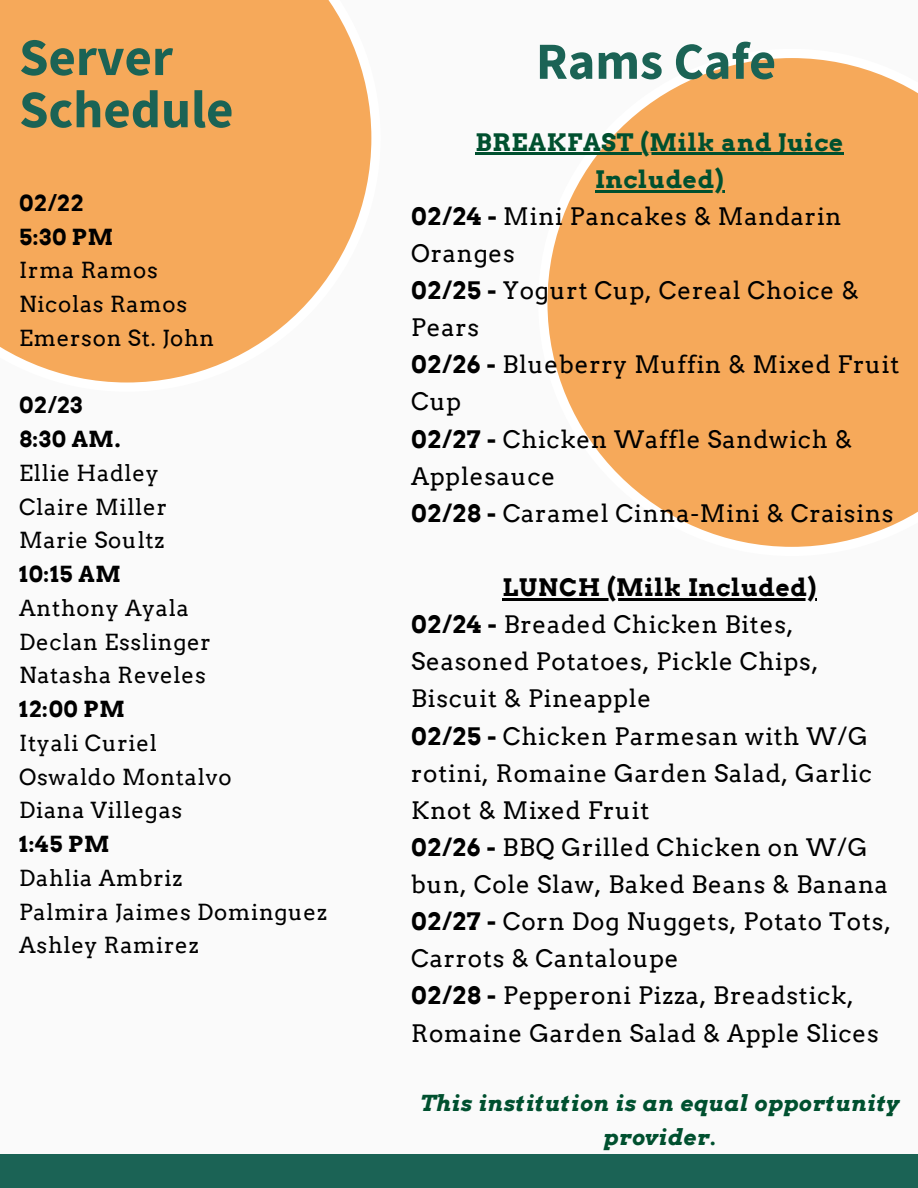
<style>
.page{position:relative;width:918px;height:1188px;background:#fafafa}
.page>*{position:absolute;margin:0;border:0;box-sizing:border-box;transform-origin:0 0}
.t1{font:700 52.8px/52.2px "Source Sans Pro";color:#1b6355}
.t2{font:700 52.2px "Source Sans Pro";color:#1b6355}
.t3{font:24.15px/37.2px "Arvo";letter-spacing:.035em;color:#000}
.t4{font:700 24.15px "Arvo";letter-spacing:.035em;color:#00502f}
.t5{font:700 24.15px "Arvo";letter-spacing:.035em;color:#000}
.t6{font:22.2px "Arvo";letter-spacing:.035em;color:#000}
.t7{font:700 22.2px "Arvo";letter-spacing:.035em;color:#000}
.t8{font:italic 700 22.05px/33.8px "Arvo";letter-spacing:.035em;color:#00502f;text-align:center}
.s1{font-weight:700;color:#00502f}
.s2{font-weight:700}
</style>
<div class="page">
<div style="left:0;top:1154px;width:918px;height:34px;background:#1b6355"></div>
<svg style="left:0;top:0;width:372px;height:383px;background:#f6b26c"></svg>
<svg style="left:538px;top:58px;width:380px;height:489px;fill:#f6a95a"></svg>
<hr style="left:476px;top:153px;width:368px;height:2px;background:#00502f">
<hr style="left:595px;top:190px;width:129px;height:2px;background:#00502f">
<hr style="left:502px;top:598px;width:315px;height:3px;background:#000">
<h1 class="t1" style="left:19px;top:30px;width:216px">Server<br>Schedule</h1>
<p class="t7" style="left:19px;top:190px;width:65px">02/22</p>
<p class="t7" style="left:19px;top:223px;width:96px">5:30 PM</p>
<p class="t6" style="left:19px;top:257px;width:140px">Irma Ramos</p>
<p class="t6" style="left:19px;top:291px;width:169px">Nicolas Ramos</p>
<p class="t6" style="left:19px;top:325px;width:197px">Emerson St. John</p>
<p class="t7" style="left:19px;top:392px;width:64px">02/23</p>
<p class="t7" style="left:19px;top:426px;width:103px">8:30 AM.</p>
<p class="t6" style="left:19px;top:460px;width:141px">Ellie Hadley</p>
<p class="t6" style="left:19px;top:493px;width:149px">Claire Miller</p>
<p class="t6" style="left:19px;top:527px;width:147px">Marie Soultz</p>
<p class="t7" style="left:19px;top:561px;width:103px">10:15 AM</p>
<p class="t6" style="left:19px;top:595px;width:171px">Anthony Ayala</p>
<p class="t6" style="left:19px;top:628px;width:193px">Declan Esslinger</p>
<p class="t6" style="left:19px;top:662px;width:188px">Natasha Reveles</p>
<p class="t7" style="left:19px;top:696px;width:107px">12:00 PM</p>
<p class="t6" style="left:19px;top:730px;width:139px">Ityali Curiel</p>
<p class="t6" style="left:19px;top:763px;width:214px">Oswaldo Montalvo</p>
<p class="t6" style="left:19px;top:797px;width:165px">Diana Villegas</p>
<p class="t7" style="left:19px;top:831px;width:92px">1:45 PM</p>
<p class="t6" style="left:19px;top:865px;width:165px">Dahlia Ambriz</p>
<p class="t6" style="left:19px;top:898px;width:309px">Palmira Jaimes Dominguez</p>
<p class="t6" style="left:19px;top:932px;width:181px">Ashley Ramirez</p>
<h2 class="t2" style="left:536px;top:27px;width:242px">Rams Cafe</h2>
<h1 class="t4" style="left:476px;top:127px;width:369px">BREAKFAST (Milk and Juice</h1>
<p class="t3" style="left:411px;top:160px;width:432px;text-indent:184px"><span class="s1">Included)<br></span><span class="s2">02/24 -</span> Mini Pancakes &amp; Mandarin</p>
<p class="t3" style="left:411px;top:235px;width:449px">Oranges<br><span class="s2">02/25 -</span> Yogurt Cup, Cereal Choice &amp;</p>
<p class="t3" style="left:411px;top:309px;width:70px">Pears</p>
<p class="t3" style="left:411px;top:346px;width:490px"><span class="s2">02/26 -</span> Blueberry Muffin &amp; Mixed Fruit<br>Cup</p>
<p class="t3" style="left:411px;top:420px;width:442px"><span class="s2">02/27 -</span> Chicken Waffle Sandwich &amp;</p>
<p class="t3" style="left:411px;top:457px;width:146px">Applesauce</p>
<p class="t3" style="left:411px;top:495px;width:484px"><span class="s2">02/28 -</span> Caramel Cinna-Mini &amp; Craisins</p>
<p class="t5" style="left:502px;top:573px;width:315px">LUNCH (Milk Included)</p>
<p class="t3" style="left:411px;top:606px;width:409px"><span class="s2">02/24 -</span> Breaded Chicken Bites,<br>Seasoned Potatoes, Pickle Chips,</p>
<p class="t3" style="left:411px;top:680px;width:242px">Biscuit &amp; Pineapple</p>
<p class="t3" style="left:411px;top:717px;width:462px"><span class="s2">02/25 -</span> Chicken Parmesan with W/G rotini, Romaine Garden Salad, Garlic<br>Knot &amp; Mixed Fruit</p>
<p class="t3" style="left:411px;top:829px;width:478px"><span class="s2">02/26 -</span> BBQ Grilled Chicken on W/G bun, Cole Slaw, Baked Beans &amp; Banana</p>
<p class="t3" style="left:411px;top:903px;width:482px"><span class="s2">02/27 -</span> Corn Dog Nuggets, Potato Tots,</p>
<p class="t3" style="left:411px;top:940px;width:269px">Carrots &amp; Cantaloupe</p>
<p class="t3" style="left:411px;top:977px;width:444px"><span class="s2">02/28 -</span> Pepperoni Pizza, Breadstick,</p>
<p class="t3" style="left:411px;top:1014px;width:469px">Romaine Garden Salad &amp; Apple Slices</p>
<p class="t8" style="left:420px;top:1087px;width:480px">This institution is an equal opportunity provider.</p>
</div>
